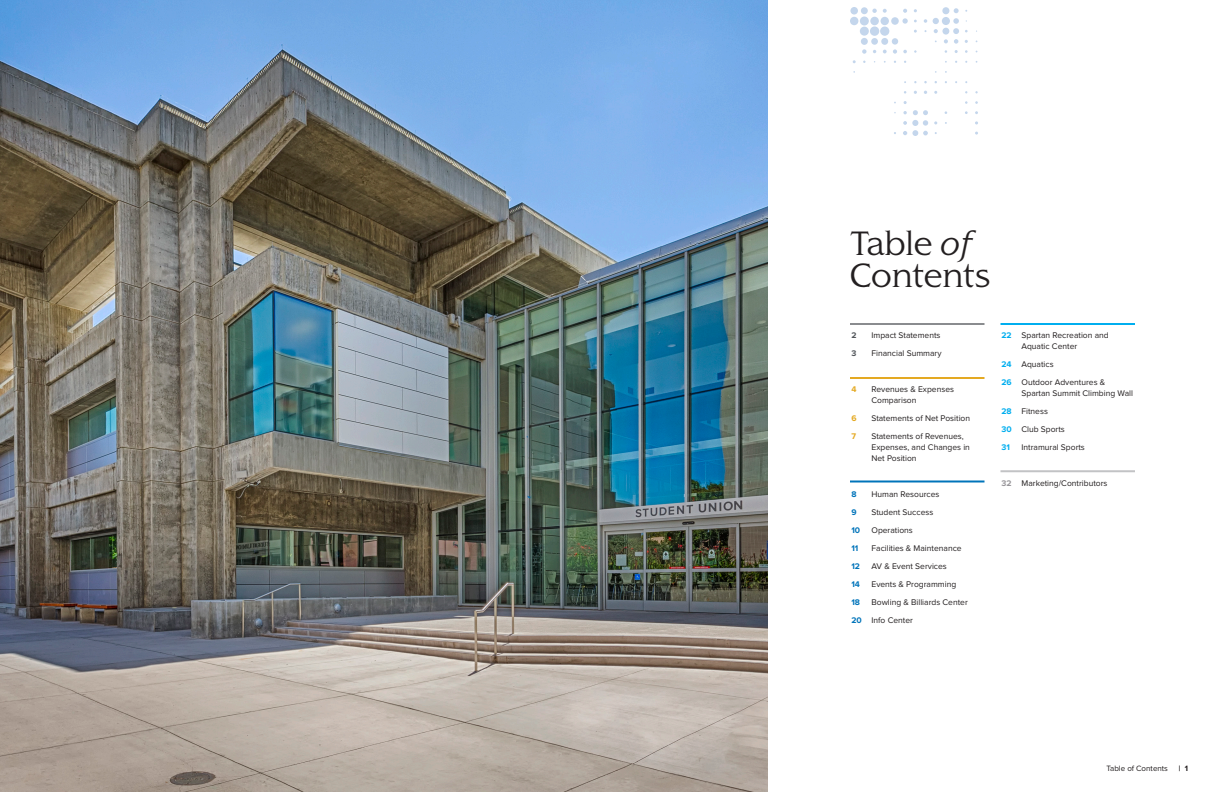
<style>
.page{position:relative;width:1224px;height:792px;background:#fff}
.page>*{position:absolute;margin:0;border:0;box-sizing:border-box;transform-origin:0 0}
.Heading{font:200 32px "SJSU Spartan";letter-spacing:-.005em;color:#231f20}
.t1{font:8.5px/11px "Proxima Nova";color:#231f20}
.t2{font:700 8.5px "Proxima Nova";color:#0074ba}
.t3{font:700 8.5px "Proxima Nova";color:#00aeef}
.t4{font:700 8.5px "Proxima Nova";color:#e4a922}
.t5{font:700 8.5px "Proxima Nova";color:#51555a}
.t6{font:700 8.5px "Proxima Nova";color:#98969a}
.t7{font:8px "Proxima Nova";color:#231f20}
.t8{font:700 8px "Proxima Nova";color:#231f20}
.s1{font-style:italic}
</style>
<div class="page">
<img style="left:0;top:0;width:768px;height:792px">
<hr style="left:850px;top:323px;width:134px;height:2px;background:#8a8c8f">
<hr style="left:1000px;top:323px;width:135px;height:2px;background:#00aeef">
<hr style="left:1000px;top:470px;width:135px;height:2px;background:#c2c3c5">
<hr style="left:850px;top:377px;width:134px;height:2px;background:#e4a922">
<hr style="left:850px;top:480px;width:134px;height:2px;background:#0074ba">
<div style="left:870px;top:26px;width:9px;height:10px;background:#c4d6ec;border-radius:50%"></div>
<div style="left:880px;top:27px;width:9px;height:9px;background:#c4d6ec;border-radius:50%"></div>
<div style="left:860px;top:27px;width:9px;height:9px;background:#c4d6ec;border-radius:50%"></div>
<div style="left:860px;top:17px;width:9px;height:8px;background:#c4d6ec;border-radius:50%"></div>
<div style="left:870px;top:17px;width:9px;height:8px;background:#c4d6ec;border-radius:50%"></div>
<div style="left:850px;top:17px;width:8px;height:8px;background:#c4d6ec;border-radius:50%"></div>
<div style="left:881px;top:17px;width:8px;height:8px;background:#c4d6ec;border-radius:50%"></div>
<div style="left:891px;top:17px;width:8px;height:8px;background:#c4d6ec;border-radius:50%"></div>
<div style="left:850px;top:7px;width:8px;height:8px;background:#c4d6ec;border-radius:50%"></div>
<div style="left:861px;top:38px;width:7px;height:7px;background:#c4d6ec;border-radius:50%"></div>
<div style="left:861px;top:7px;width:7px;height:7px;background:#c4d6ec;border-radius:50%"></div>
<div style="left:881px;top:38px;width:7px;height:7px;background:#c4d6ec;border-radius:50%"></div>
<div style="left:871px;top:38px;width:7px;height:7px;background:#c4d6ec;border-radius:50%"></div>
<div style="left:892px;top:38px;width:6px;height:7px;background:#c4d6ec;border-radius:50%"></div>
<svg style="left:872px;top:9px;width:5px;height:4px"></svg>
<svg style="left:862px;top:49px;width:5px;height:5px"></svg>
<svg style="left:893px;top:49px;width:4px;height:5px"></svg>
<svg style="left:902px;top:9px;width:6px;height:15px"></svg>
<svg style="left:883px;top:9px;width:4px;height:4px"></svg>
<svg style="left:883px;top:50px;width:4px;height:3px"></svg>
<svg style="left:903px;top:50px;width:4px;height:3px"></svg>
<svg style="left:924px;top:19px;width:3px;height:4px"></svg>
<svg style="left:903px;top:110px;width:25px;height:26px"></svg>
<svg style="left:933px;top:8px;width:26px;height:36px"></svg>
<p class="Heading" style="left:850px;top:223px;width:123px">Table <span class="s1">of</span></p>
<p class="Heading" style="left:850px;top:255px;width:142px">Contents</p>
<p class="t5" style="left:852px;top:332px;width:7px">2</p>
<p class="t5" style="left:852px;top:350px;width:6px">3</p>
<p class="t4" style="left:852px;top:386px;width:7px">4</p>
<p class="t4" style="left:852px;top:415px;width:7px">6</p>
<p class="t4" style="left:852px;top:433px;width:6px">7</p>
<p class="t2" style="left:852px;top:491px;width:7px">8</p>
<p class="t2" style="left:852px;top:509px;width:7px">9</p>
<p class="t2" style="left:852px;top:527px;width:10px">10</p>
<p class="t2" style="left:852px;top:545px;width:8px">11</p>
<p class="t2" style="left:852px;top:563px;width:10px">12</p>
<p class="t2" style="left:852px;top:581px;width:10px">14</p>
<p class="t2" style="left:852px;top:599px;width:10px">18</p>
<p class="t2" style="left:852px;top:617px;width:12px">20</p>
<p class="t1" style="left:872px;top:330px;width:71px">Impact Statements</p>
<p class="t1" style="left:872px;top:348px;width:72px">Financial Summary</p>
<p class="t1" style="left:872px;top:384px;width:84px">Revenues &amp; Expenses<br>Comparison</p>
<p class="t1" style="left:872px;top:413px;width:100px">Statements of Net Position</p>
<p class="t1" style="left:872px;top:431px;width:100px">Statements of Revenues,<br>Expenses, and Changes in<br>Net Position</p>
<p class="t1" style="left:872px;top:489px;width:69px">Human Resources</p>
<p class="t1" style="left:872px;top:507px;width:63px">Student Success</p>
<p class="t1" style="left:872px;top:525px;width:43px">Operations</p>
<p class="t1" style="left:872px;top:543px;width:92px">Facilities &amp; Maintenance</p>
<p class="t1" style="left:872px;top:561px;width:77px">AV &amp; Event Services</p>
<p class="t1" style="left:872px;top:579px;width:86px">Events &amp; Programming</p>
<p class="t1" style="left:872px;top:597px;width:98px">Bowling &amp; Billiards Center</p>
<p class="t1" style="left:872px;top:615px;width:43px">Info Center</p>
<p class="t3" style="left:1002px;top:332px;width:12px">22</p>
<p class="t3" style="left:1002px;top:361px;width:12px">24</p>
<p class="t3" style="left:1002px;top:379px;width:12px">26</p>
<p class="t3" style="left:1002px;top:408px;width:12px">28</p>
<p class="t3" style="left:1002px;top:426px;width:12px">30</p>
<p class="t3" style="left:1002px;top:444px;width:10px">31</p>
<p class="t6" style="left:1002px;top:480px;width:12px">32</p>
<p class="t1" style="left:1022px;top:330px;width:89px">Spartan Recreation and<br>Aquatic Center</p>
<p class="t1" style="left:1022px;top:359px;width:34px">Aquatics</p>
<p class="t1" style="left:1022px;top:377px;width:113px">Outdoor Adventures &amp;<br>Spartan Summit Climbing Wall</p>
<p class="t1" style="left:1022px;top:406px;width:28px">Fitness</p>
<p class="t1" style="left:1022px;top:424px;width:45px">Club Sports</p>
<p class="t1" style="left:1022px;top:442px;width:65px">Intramural Sports</p>
<p class="t1" style="left:1022px;top:478px;width:88px">Marketing/Contributors</p>
<p class="t7" style="left:1106px;top:765px;width:63px">Table of Contents</p>
<p class="t8" style="left:1179px;top:765px;width:11px">| 1</p>
</div>
